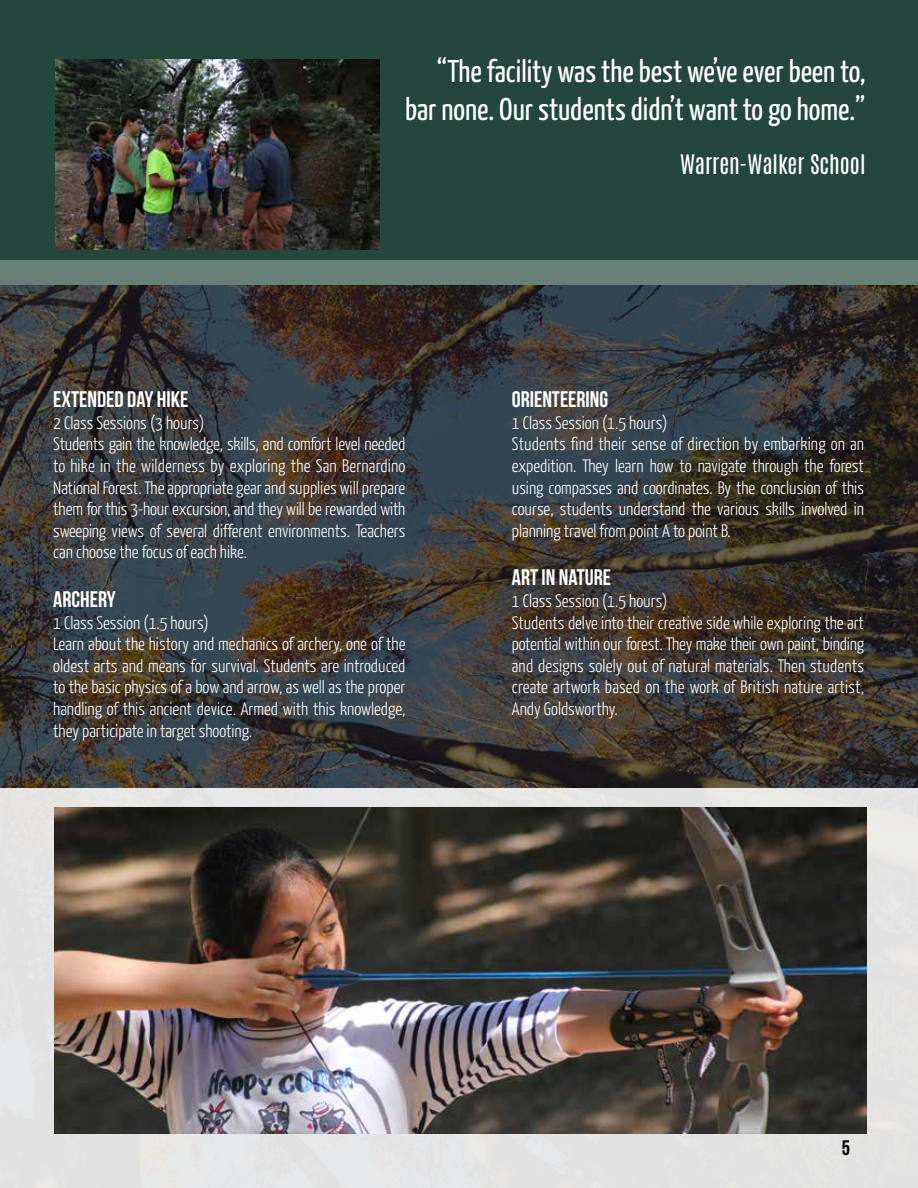
<style>
.page{position:relative;width:918px;height:1188px;background:#fff}
.page>*{position:absolute;margin:0;border:0;box-sizing:border-box;transform-origin:0 0}
.t1{font:31.5px/37.8px "Yanone Kaffeesatz";color:#fff;text-align:right}
.t2{font:22.5px "Bebas Neue";color:#fff}
.t3{font:22.5px "Antonio";color:#fff}
.t4{font:21px "Bebas Neue";color:#000}
.t5{font:300 18px/21.6px "Yanone Kaffeesatz";color:#fff}
</style>
<div class="page">
<svg style="left:0;top:284px;width:918px;height:504px;background:#383837"></svg>
<div style="left:0;top:788px;width:918px;height:400px;background:#e4e4e3"></div>
<div style="left:0;top:259px;width:918px;height:25px;background:#687f78"></div>
<div style="left:0;top:0;width:918px;height:259px;background:#23463d"></div>
<img style="left:54px;top:808px;width:813px;height:326px">
<img style="left:56px;top:59px;width:324px;height:190px">
<h1 class="t1" style="left:405px;top:51px;width:462px">“The facility was the best we’ve ever been to, bar none. Our students didn’t want to go home.”</h1>
<p class="t3" style="left:680px;top:148px;width:187px">Warren-Walker School</p>
<p class="t2" style="left:53px;top:387px;width:137px">EXTENDED DAY HIKE</p>
<p class="t5" style="left:53px;top:411px;width:354px">2 Class Sessions (3 hours)<br>Students gain the knowledge, skills, and comfort level needed to hike in the wilderness by exploring the San Bernardino National Forest. The appropriate gear and supplies will prepare them for this 3-hour excursion, and they will be rewarded with sweeping views of several different environments. Teachers can choose the focus of each hike.</p>
<p class="t2" style="left:53px;top:587px;width:64px">ARCHERY</p>
<p class="t5" style="left:53px;top:611px;width:354px">1 Class Session (1.5 hours)<br>Learn about the history and mechanics of archery, one of the oldest arts and means for survival. Students are introduced to the basic physics of a bow and arrow, as well as the proper handling of this ancient device. Armed with this knowledge, they participate in target shooting.</p>
<p class="t2" style="left:512px;top:387px;width:98px">ORIENTEERING</p>
<p class="t5" style="left:512px;top:411px;width:354px">1 Class Session (1.5 hours)<br>Students find their sense of direction by embarking on an expedition. They learn how to navigate through the forest using compasses and coordinates. By the conclusion of this course, students understand the various skills involved in planning travel from point A to point B.</p>
<p class="t2" style="left:512px;top:565px;width:101px">ART IN NATURE</p>
<p class="t5" style="left:512px;top:589px;width:354px">1 Class Session (1.5 hours)<br>Students delve into their creative side while exploring the art potential within our forest. They make their own paint, binding and designs solely out of natural materials. Then students create artwork based on the work of British nature artist, Andy Goldsworthy.</p>
<p class="t4" style="left:842px;top:1136px;width:10px">5</p>
</div>
